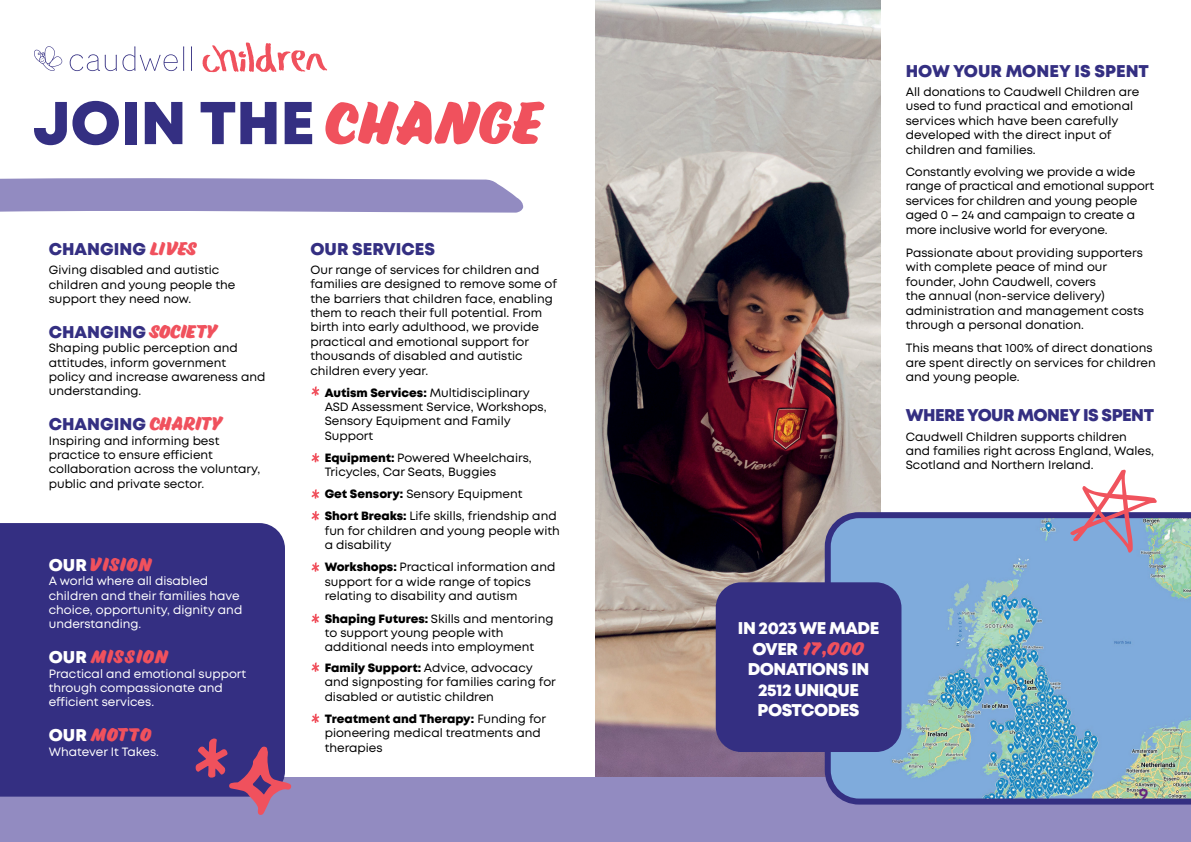
<style>
.page{position:relative;width:1191px;height:842px;background:#fff}
.page>*{position:absolute;margin:0;border:0;box-sizing:border-box;transform-origin:0 0}
.t1{font:17px "Mont Heavy DEMO";color:#342f82}
.t2{font:17px/20.4px "Mont Heavy DEMO";letter-spacing:-.03em;color:#fff;text-align:center}
.t3{font:17px "Eds Market Bold Slant";letter-spacing:.07em;color:#f0515d}
.t4{font:17px "Mont Heavy DEMO";letter-spacing:-.03em;color:#342f82}
.t5{font:600 14px "Urbane Rounded";color:#63267d}
.t6{font:12px/14.4px "Mont";color:#000}
.t7{font:12px/14.4px "Mont";color:#fff}
.t8{font:12px "Mont Heavy DEMO";color:#000}
.s1{font-family:"Eds Market Bold Slant";color:#f0515d}
.s2{font-family:"Mont Heavy DEMO";color:#fff}
.s3{font-family:"Mont Heavy DEMO"}
.s4{font-family:"Mont"}
</style>
<div class="page">
<div style="left:0;top:777px;width:595px;height:65px;background:#928bc1"></div>
<div style="left:0;top:523px;width:285px;height:274px;background:#342f82"></div>
<svg style="left:34px;top:101px;width:85px;height:44px"></svg>
<div style="left:125px;top:102px;width:12px;height:42px;background:#342f82"></div>
<svg style="left:145px;top:102px;width:37px;height:42px"></svg>
<svg style="left:201px;top:102px;width:75px;height:42px"></svg>
<svg style="left:285px;top:102px;width:27px;height:42px"></svg>
<svg style="left:325px;top:101px;width:219px;height:44px"></svg>
<svg style="left:70px;top:46px;width:114px;height:25px"></svg>
<svg style="left:191px;top:46px;width:1px;height:25px"></svg>
<svg style="left:202px;top:43px;width:125px;height:29px"></svg>
<svg style="left:34px;top:46px;width:28px;height:25px"></svg>
<svg style="left:0;top:178px;width:523px;height:35px;background:#9a94c6"></svg>
<svg style="left:312px;top:386px;width:7px;height:10px"></svg>
<svg style="left:312px;top:489px;width:7px;height:10px"></svg>
<svg style="left:312px;top:511px;width:7px;height:9px"></svg>
<svg style="left:312px;top:453px;width:7px;height:9px"></svg>
<svg style="left:312px;top:562px;width:7px;height:10px"></svg>
<svg style="left:312px;top:614px;width:7px;height:9px"></svg>
<svg style="left:312px;top:662px;width:7px;height:10px"></svg>
<svg style="left:312px;top:714px;width:7px;height:9px"></svg>
<svg style="left:196px;top:738px;width:95px;height:77px"></svg>
<img style="left:595px;top:0;width:285px;height:777px">
<div style="left:595px;top:777px;width:596px;height:65px;background:#928bc1"></div>
<svg style="left:824px;top:512px;width:367px;height:292px;background:#7ca9cb"></svg>
<div style="left:715px;top:582px;width:186px;height:170px;background:#342f82;border-radius:26px"></div>
<svg style="left:1070px;top:470px;width:86px;height:83px"></svg>
<h1 class="t1" style="left:49px;top:240px;width:149px">CHANGING <span class="s1">LI VES</span></h1>
<p class="t6" style="left:49px;top:263px;width:188px">Giving disabled and autistic children and young people the support they need now.</p>
<h1 class="t1" style="left:49px;top:322px;width:169px">CHANGING <span class="s1">SOCIETY</span></h1>
<p class="t6" style="left:49px;top:341px;width:218px">Shaping public perception and attitudes, inform government policy and increase awareness and understanding.</p>
<h1 class="t1" style="left:49px;top:415px;width:174px">CHANGING <span class="s1">CHARITY</span></h1>
<p class="t6" style="left:49px;top:433px;width:213px">Inspiring and informing best practice to ensure efficient collaboration across the voluntary, public and private sector.</p>
<h1 class="t3" style="left:49px;top:555px;width:104px"><span class="s2">OUR</span> VISION</h1>
<p class="t7" style="left:49px;top:574px;width:195px">A world where all disabled children and their families have choice, opportunity, dignity and understanding.</p>
<h1 class="t3" style="left:49px;top:647px;width:120px"><span class="s2">OUR</span> MISSION</h1>
<p class="t7" style="left:49px;top:666px;width:199px">Practical and emotional support through compassionate and efficient services.</p>
<h1 class="t3" style="left:49px;top:725px;width:104px"><span class="s2">OUR</span> MOTTO</h1>
<p class="t7" style="left:49px;top:744px;width:112px">Whatever It Takes.</p>
<h1 class="t1" style="left:310px;top:239px;width:126px">OUR SERVICES</h1>
<p class="t6" style="left:310px;top:262px;width:248px">Our range of services for children and families are designed to remove some of the barriers that children face, enabling them to reach their full potential. From birth into early adulthood, we provide practical and emotional support for thousands of disabled and autistic children every year.</p>
<p class="t6" style="left:325px;top:385px;width:223px"><span class="s3">Autism Services:</span> Multidisciplinary<br>ASD Assessment Service, Workshops,<br>Sensory Equipment and Family<br>Support</p>
<p class="t6" style="left:325px;top:450px;width:208px"><span class="s3">Equipment:</span> Powered Wheelchairs,<br>Tricycles, Car Seats, Buggies</p>
<p class="t6" style="left:325px;top:483px;width:233px;line-height:22px"><span class="s3">Get Sensory:</span> Sensory Equipment<br><span class="s3">Short Breaks:</span> Life skills, friendship and</p>
<p class="t6" style="left:325px;top:523px;width:237px">fun for children and young people with a disability</p>
<p class="t6" style="left:325px;top:560px;width:232px"><span class="s3">Workshops:</span> Practical information and support for a wide range of topics relating to disability and autism</p>
<p class="t6" style="left:325px;top:611px;width:230px"><span class="s3">Shaping Futures:</span> Skills and mentoring to support young people with additional needs into employment</p>
<p class="t6" style="left:325px;top:660px;width:233px"><span class="s3">Family Support:</span> Advice, advocacy and signposting for families caring for disabled or autistic children</p>
<p class="t8" style="left:325px;top:712px;width:223px">Treatment and Therapy: <span class="s4">Funding for</span></p>
<p class="t6" style="left:325px;top:726px;width:217px">pioneering medical treatments and therapies</p>
<h1 class="t1" style="left:905px;top:61px;width:245px">HOW YOUR MONEY IS SPENT</h1>
<p class="t6" style="left:905px;top:85px;width:235px">All donations to Caudwell Children are used to fund practical and emotional services which have been carefully developed with the direct input of children and families.</p>
<p class="t6" style="left:905px;top:165px;width:250px">Constantly evolving we provide a wide range of practical and emotional support services for children and young people aged 0 – 24 and campaign to create a more inclusive world for everyone.</p>
<p class="t6" style="left:905px;top:246px;width:240px">Passionate about providing supporters with complete peace of mind our founder, John Caudwell, covers<br>the annual (non-service delivery) administration and management costs through a personal donation.</p>
<p class="t6" style="left:905px;top:341px;width:252px">This means that 100% of direct donations are spent directly on services for children and young people.</p>
<h1 class="t4" style="left:905px;top:405px;width:250px">WHERE YOUR MONEY IS SPENT</h1>
<p class="t6" style="left:905px;top:429px;width:250px">Caudwell Children supports children and families right across England, Wales,<br>Scotland and Northern Ireland.</p>
<h1 class="t2" style="left:738px;top:619px;width:143px">IN 2023 WE MADE</h1>
<h1 class="t3" style="left:752px;top:639px;width:114px"><span class="s2">OVER</span> 17,000</h1>
<h1 class="t2" style="left:748px;top:660px;width:123px">DONATIONS IN<br>2512 UNIQUE<br>POSTCODES</h1>
<p class="t5" style="left:1138px;top:785px;width:11px">9</p>
</div>
